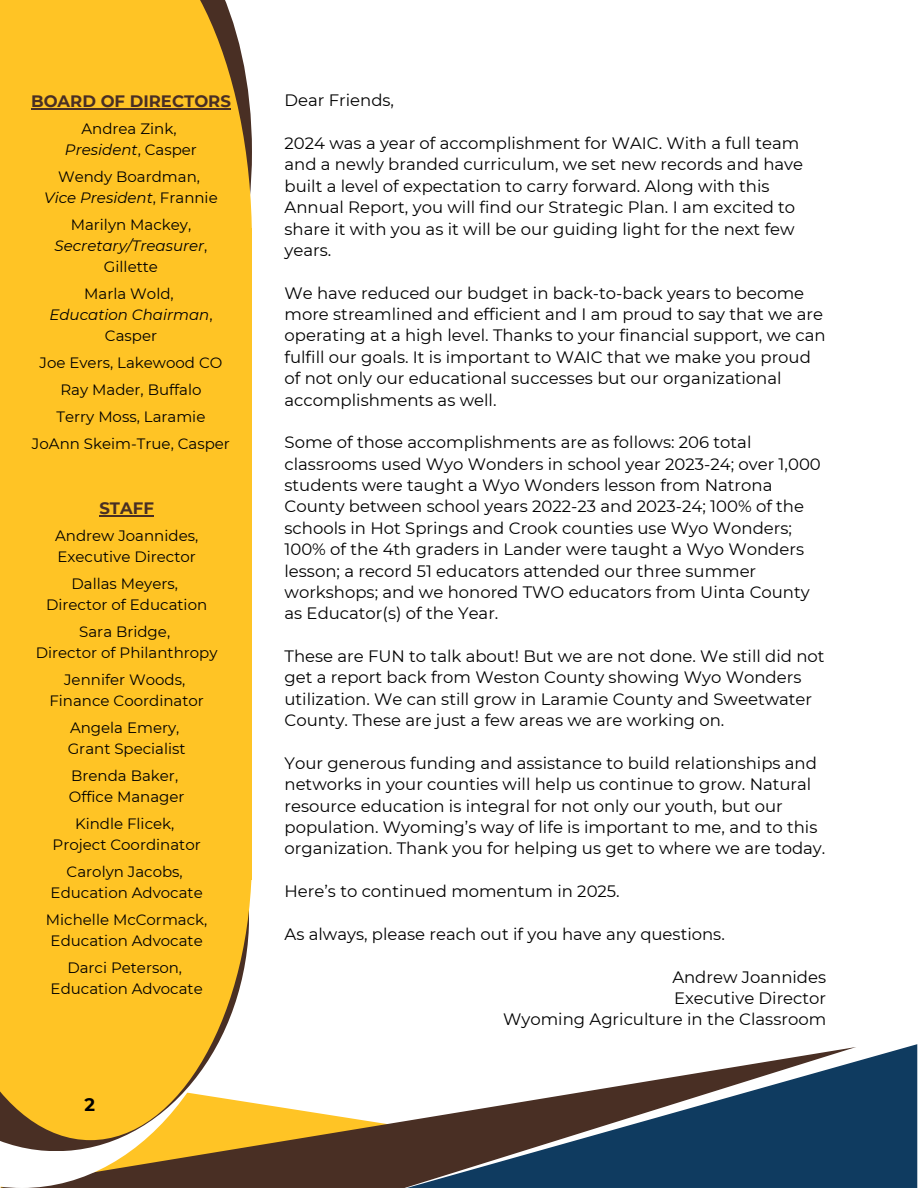
<style>
.page{position:relative;width:918px;height:1188px;background:#fff}
.page>*{position:absolute;margin:0;border:0;box-sizing:border-box;transform-origin:0 0}
.t1{font:700 18px "Montserrat";color:#000}
.t2{font:16.5px/21.3px "Montserrat";color:#000}
.t3{font:700 16.5px "Montserrat";color:#492f24}
.t4{font:15px/21px "Montserrat";color:#000;text-align:center}
.t5{font:italic 15px/21px "Montserrat";color:#000;text-align:center}
.s1{font-style:normal}
.s2{font-style:italic}
</style>
<div class="page">
<div style="left:856px;top:1044px;width:61px;height:144px;background:#0f3b60"></div>
<svg style="left:249px;top:1047px;width:607px;height:141px"></svg>
<svg style="left:0;top:1151px;width:249px;height:37px;fill:#4b3024"></svg>
<svg style="left:0;top:1140px;width:249px;height:11px"></svg>
<div style="left:0;top:571px;width:252px;height:569px;background:#ffc425"></div>
<div style="left:0;top:0;width:252px;height:571px;background:#ffc425"></div>
<hr style="left:99px;top:515px;width:55px;height:1px;background:#492f24">
<hr style="left:31px;top:108px;width:200px;height:2px;background:#492f24">
<p class="t3" style="left:31px;top:91px;width:201px">BOARD OF DIRECTORS</p>
<p class="t4" style="left:81px;top:119px;width:97px">Andrea Zink,</p>
<p class="t5" style="left:65px;top:140px;width:134px">President<span class="s1">, Casper</span></p>
<p class="t4" style="left:58px;top:167px;width:143px">Wendy Boardman,</p>
<p class="t5" style="left:44px;top:188px;width:175px">Vice President<span class="s1">, Frannie</span></p>
<p class="t4" style="left:55px;top:215px;width:154px">Marilyn Mackey,<br><span class="s2">Secretary/Treasurer</span>,<br>Gillette</p>
<p class="t4" style="left:84px;top:284px;width:91px">Marla Wold,</p>
<p class="t5" style="left:49px;top:305px;width:165px">Education Chairman<span class="s1">,<br>Casper</span></p>
<p class="t4" style="left:40px;top:353px;width:184px">Joe Evers, Lakewood CO</p>
<p class="t4" style="left:60px;top:380px;width:143px">Ray Mader, Buffalo</p>
<p class="t4" style="left:57px;top:407px;width:150px">Terry Moss, Laramie</p>
<p class="t4" style="left:32px;top:434px;width:199px">JoAnn Skeim-True, Casper</p>
<p class="t3" style="left:99px;top:498px;width:56px">STAFF</p>
<p class="t4" style="left:55px;top:525px;width:145px;text-align:left">Andrew Joannides,<br>Executive Director</p>
<p class="t4" style="left:71px;top:573px;width:108px">Dallas Meyers,</p>
<h3 class="t4" style="left:46px;top:594px;width:163px">Director of Education</h3>
<h3 class="t4" style="left:79px;top:621px;width:92px">Sara Bridge,</h3>
<h3 class="t4" style="left:36px;top:642px;width:183px">Director of Philanthropy</h3>
<h3 class="t4" style="left:64px;top:669px;width:123px">Jennifer Woods,</h3>
<h3 class="t4" style="left:49px;top:690px;width:156px">Finance Coordinator</h3>
<h3 class="t4" style="left:70px;top:717px;width:111px">Angela Emery,</h3>
<h3 class="t4" style="left:68px;top:738px;width:119px">Grant Specialist</h3>
<h3 class="t4" style="left:71px;top:765px;width:108px">Brenda Baker,</h3>
<h3 class="t4" style="left:69px;top:786px;width:117px">Office Manager</h3>
<h1 class="t4" style="left:75px;top:813px;width:101px">Kindle Flicek,</h1>
<p class="t4" style="left:53px;top:834px;width:150px">Project Coordinator</p>
<p class="t4" style="left:67px;top:861px;width:118px">Carolyn Jacobs,</p>
<p class="t4" style="left:51px;top:882px;width:154px">Education Advocate</p>
<p class="t4" style="left:46px;top:909px;width:163px">Michelle McCormack,<br>Education Advocate</p>
<p class="t4" style="left:67px;top:957px;width:116px">Darci Peterson,</p>
<p class="t4" style="left:51px;top:978px;width:154px">Education Advocate</p>
<p class="t1" style="left:85px;top:1094px;width:12px">2</p>
<h1 class="t2" style="left:285px;top:90px;width:111px">Dear Friends,</h1>
<p class="t2" style="left:285px;top:132px;width:520px">2024 was a year of accomplishment for WAIC. With a full team and a newly branded curriculum, we set new records and have built a level of expectation to carry forward. Along with this Annual Report, you will find our Strategic Plan. I am excited to share it with you as it will be our guiding light for the next few years.</p>
<p class="t2" style="left:285px;top:282px;width:543px">We have reduced our budget in back-to-back years to become more streamlined and efficient and I am proud to say that we are operating at a high level. Thanks to your financial support, we can fulfill our goals. It is important to WAIC that we make you proud of not only our educational successes but our organizational accomplishments as well.</p>
<p class="t2" style="left:285px;top:432px;width:538px">Some of those accomplishments are as follows: 206 total classrooms used Wyo Wonders in school year 2023-24; over 1,000 students were taught a Wyo Wonders lesson from Natrona County between school years 2022-23 and 2023-24; 100% of the schools in Hot Springs and Crook counties use Wyo Wonders; 100% of the 4th graders in Lander were taught a Wyo Wonders lesson; a record 51 educators attended our three summer workshops; and we honored TWO educators from Uinta County as Educator(s) of the Year.</p>
<p class="t2" style="left:285px;top:645px;width:542px">These are FUN to talk about! But we are not done. We still did not get a report back from Weston County showing Wyo Wonders utilization. We can still grow in Laramie County and Sweetwater County. These are just a few areas we are working on.</p>
<p class="t2" style="left:285px;top:752px;width:542px">Your generous funding and assistance to build relationships and networks in your counties will help us continue to grow. Natural resource education is integral for not only our youth, but our population. Wyoming’s way of life is important to me, and to this organization. Thank you for helping us get to where we are today.</p>
<p class="t2" style="left:285px;top:881px;width:337px">Here’s to continued momentum in 2025.</p>
<p class="t2" style="left:285px;top:923px;width:442px">As always, please reach out if you have any questions.</p>
<p class="t2" style="left:503px;top:966px;width:324px;text-align:right">Andrew Joannides<br>Executive Director<br>Wyoming Agriculture in the Classroom</p>
</div>
